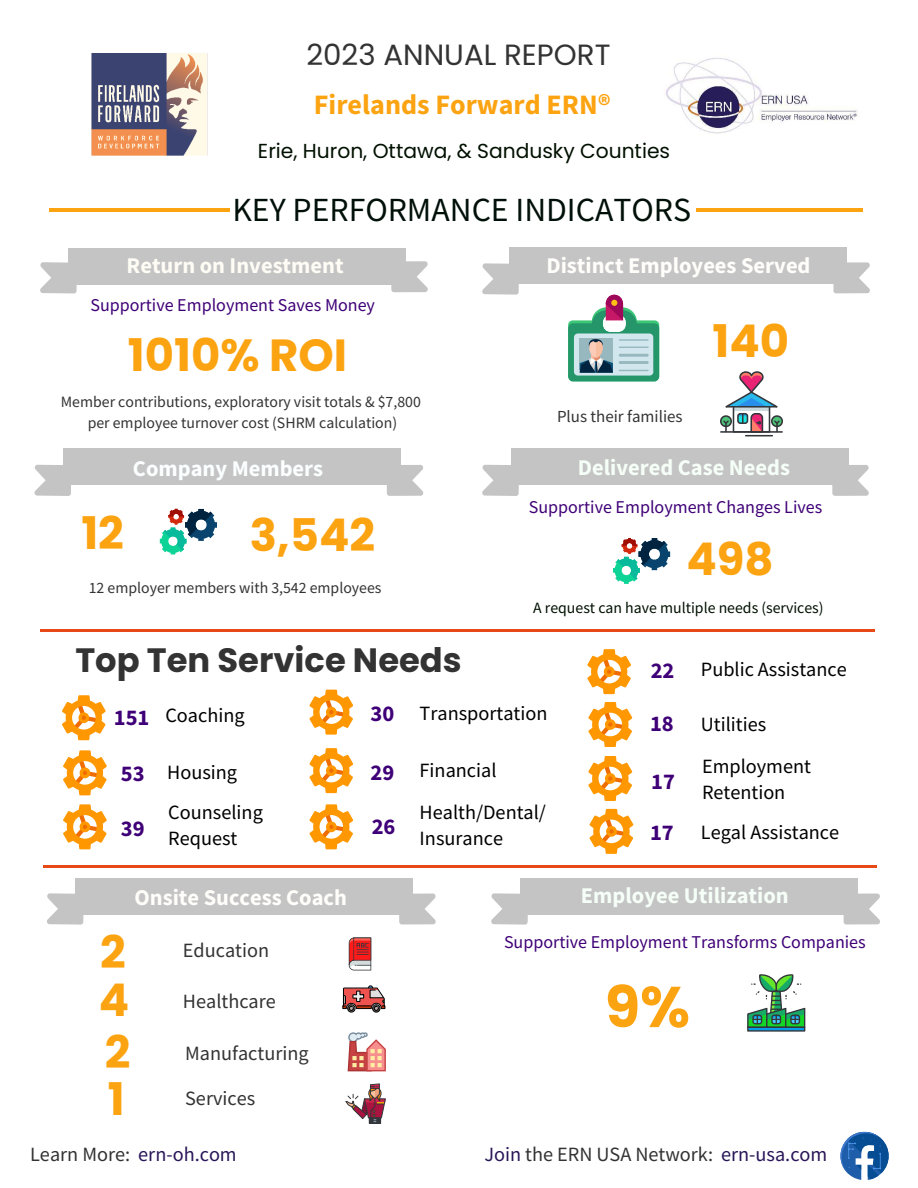
<style>
.page{position:relative;width:918px;height:1188px;background:#fff}
.page>*{position:absolute;margin:0;border:0;box-sizing:border-box;transform-origin:0 0}
.t1{font:700 57.3px "Poppins";color:#fca311}
.t2{font:700 45px "Poppins";color:#fca311}
.t3{font:33.75px "Source Sans Pro";color:#001009}
.t4{font:700 33.75px "Poppins";color:#333}
.t5{font:29.25px "Poppins";color:#333}
.t6{font:700 28.2px "Source Sans Pro";color:#fca311}
.t7{font:700 22.5px "Source Sans Pro";color:#fffefa}
.t8{font:700 22.5px "Source Sans Pro";color:#f5fff7}
.t9{font:700 22.5px "Source Sans Pro";color:#3f0077}
.t10{font:700 22.5px "Source Sans Pro";color:#fffcf5}
.t11{font:700 22.5px "Source Sans Pro";color:#fbffff}
.t12{font:20.25px/25.8px "Source Sans Pro";color:#000}
.t13{font:20.25px "Source Sans Pro";color:#333}
.t14{font:20.25px "Poppins";color:#001000}
.t15{font:18px "Source Sans Pro";color:#3f0077}
.t16{font:16.8px "Source Sans Pro";color:#333}
.t17{font:15.75px/20.2px "Source Sans Pro";color:#333;text-align:center}
.t18{font:15.75px "Source Sans Pro";color:#001000}
.s1{font-weight:700;font-size:22.5px;color:#3f0077}
.s2{color:#291658}
</style>
<div class="page">
<div style="left:69px;top:249px;width:337px;height:36px;background:#c4c4c4"></div>
<svg style="left:40px;top:262px;width:37px;height:31px"></svg>
<svg style="left:391px;top:261px;width:37px;height:31px"></svg>
<hr style="left:43px;top:865px;width:833px;height:2px;background:#e64917">
<hr style="left:50px;top:208px;width:180px;height:3px;background:#fca311">
<div style="left:510px;top:248px;width:337px;height:36px;background:#c4c4c4"></div>
<svg style="left:482px;top:263px;width:37px;height:32px"></svg>
<svg style="left:833px;top:262px;width:37px;height:31px"></svg>
<div style="left:75px;top:879px;width:338px;height:36px;background:#c4c4c4"></div>
<svg style="left:47px;top:893px;width:37px;height:32px"></svg>
<svg style="left:399px;top:894px;width:37px;height:30px"></svg>
<hr style="left:696px;top:208px;width:167px;height:3px;background:#fca311">
<div style="left:511px;top:449px;width:337px;height:36px;background:#c4c4c4"></div>
<svg style="left:482px;top:465px;width:37px;height:31px"></svg>
<svg style="left:832px;top:465px;width:37px;height:31px"></svg>
<div style="left:520px;top:879px;width:337px;height:36px;background:#c4c4c4"></div>
<svg style="left:491px;top:893px;width:37px;height:32px"></svg>
<svg style="left:843px;top:894px;width:37px;height:30px"></svg>
<svg style="left:720px;top:371px;width:63px;height:65px"></svg>
<svg style="left:568px;top:295px;width:91px;height:86px"></svg>
<svg style="left:613px;top:538px;width:57px;height:46px"></svg>
<hr style="left:41px;top:629px;width:833px;height:2px;background:#e64917">
<hr style="left:748px;top:1027px;width:57px;height:4px;background:#059ce8">
<div style="left:747px;top:1027px;width:58px;height:5px;border:1px solid #33363a"></div>
<svg style="left:747px;top:974px;width:59px;height:55px"></svg>
<svg style="left:62px;top:695px;width:44px;height:45px"></svg>
<svg style="left:63px;top:750px;width:44px;height:45px"></svg>
<svg style="left:63px;top:804px;width:44px;height:45px"></svg>
<svg style="left:587px;top:649px;width:44px;height:45px"></svg>
<svg style="left:309px;top:748px;width:44px;height:45px"></svg>
<svg style="left:309px;top:804px;width:44px;height:45px"></svg>
<svg style="left:588px;top:702px;width:44px;height:45px"></svg>
<svg style="left:588px;top:756px;width:44px;height:45px"></svg>
<svg style="left:590px;top:809px;width:43px;height:45px"></svg>
<svg style="left:309px;top:690px;width:44px;height:45px"></svg>
<img style="left:91px;top:53px;width:117px;height:103px">
<img style="left:666px;top:58px;width:192px;height:76px">
<svg style="left:840px;top:1132px;width:49px;height:48px"></svg>
<div style="left:63px;top:449px;width:337px;height:36px;background:#c4c4c4"></div>
<svg style="left:35px;top:465px;width:36px;height:31px"></svg>
<svg style="left:387px;top:465px;width:36px;height:31px"></svg>
<svg style="left:160px;top:509px;width:57px;height:46px"></svg>
<svg style="left:342px;top:986px;width:44px;height:26px"></svg>
<svg style="left:348px;top:1032px;width:38px;height:39px"></svg>
<svg style="left:349px;top:938px;width:22px;height:32px"></svg>
<div style="left:369px;top:1117px;width:12px;height:7px;border:1px solid #33363a"></div>
<svg style="left:369px;top:1122px;width:12px;height:1px"></svg>
<svg style="left:345px;top:1083px;width:41px;height:39px"></svg>
<h3 class="t5" style="left:306px;top:38px;width:306px">2023 ANNUAL REPORT</h3>
<h3 class="t6" style="left:314px;top:85px;width:298px">Firelands Forward ERN®</h3>
<p class="t14" style="left:258px;top:139px;width:414px">Erie, Huron, Ottawa, &amp; Sandusky Counties</p>
<h3 class="t3" style="left:232px;top:188px;width:460px">KEY PERFORMANCE INDICATORS</h3>
<p class="t7" style="left:546px;top:251px;width:266px">Distinct Employees Served</p>
<p class="t10" style="left:127px;top:251px;width:219px">Return on Investment</p>
<p class="t15" style="left:90px;top:293px;width:286px">Supportive Employment Saves Money</p>
<h2 class="t2" style="left:128px;top:329px;width:221px">1010% ROI</h2>
<p class="t17" style="left:61px;top:392px;width:361px">Member contributions, exploratory visit totals &amp; $7,800 per employee turnover cost (SHRM calculation)</p>
<p class="t11" style="left:133px;top:453px;width:192px">Company Members</p>
<h2 class="t2" style="left:81px;top:507px;width:44px">12</h2>
<p class="t17" style="left:89px;top:577px;width:294px">12 employer members with 3,542 employees</p>
<h2 class="t2" style="left:250px;top:509px;width:127px">3,542</h2>
<h3 class="t4" style="left:75px;top:640px;width:388px">Top Ten Service Needs</h3>
<p class="t16" style="left:557px;top:406px;width:127px">Plus their families</p>
<h2 class="t2" style="left:713px;top:315px;width:78px">140</h2>
<p class="t8" style="left:578px;top:452px;width:214px">Delivered Case Needs</p>
<p class="t15" style="left:529px;top:496px;width:295px">Supportive Employment Changes Lives</p>
<h2 class="t2" style="left:686px;top:533px;width:89px">498</h2>
<p class="t18" style="left:533px;top:598px;width:292px">A request can have multiple needs (services)</p>
<p class="t9" style="left:651px;top:656px;width:25px">22</p>
<p class="t12" style="left:701px;top:656px;width:147px">Public Assistance</p>
<p class="t12" style="left:114px;top:703px;width:132px"><span class="s1">151</span> Coaching</p>
<p class="t12" style="left:420px;top:700px;width:129px">Transportation</p>
<p class="t9" style="left:121px;top:758px;width:25px">53</p>
<p class="t12" style="left:168px;top:799px;width:96px">Counseling<br>Request</p>
<p class="t9" style="left:371px;top:698px;width:25px">30</p>
<p class="t12" style="left:167px;top:759px;width:71px">Housing</p>
<p class="t12" style="left:420px;top:758px;width:78px">Financial</p>
<p class="t9" style="left:371px;top:757px;width:25px">29</p>
<p class="t12" style="left:420px;top:799px;width:128px">Health/Dental/<br>Insurance</p>
<p class="t9" style="left:372px;top:811px;width:25px">26</p>
<p class="t9" style="left:121px;top:813px;width:25px">39</p>
<p class="t7" style="left:135px;top:882px;width:214px">Onsite Success Coach</p>
<p class="t9" style="left:650px;top:709px;width:25px">18</p>
<p class="t9" style="left:651px;top:766px;width:25px">17</p>
<p class="t9" style="left:650px;top:818px;width:25px">17</p>
<p class="t12" style="left:701px;top:712px;width:67px">Utilities</p>
<p class="t12" style="left:702px;top:753px;width:111px">Employment<br>Retention</p>
<p class="t12" style="left:701px;top:820px;width:140px">Legal Assistance</p>
<p class="t8" style="left:581px;top:881px;width:209px">Employee Utilization</p>
<h2 class="t2" style="left:100px;top:926px;width:27px">2</h2>
<p class="t13" style="left:183px;top:938px;width:88px">Education</p>
<h2 class="t2" style="left:99px;top:974px;width:32px">4</h2>
<p class="t13" style="left:183px;top:988px;width:94px">Healthcare</p>
<h2 class="t2" style="left:105px;top:1026px;width:27px">2</h2>
<p class="t13" style="left:185px;top:1040px;width:125px">Manufacturing</p>
<h2 class="t2" style="left:108px;top:1073px;width:18px">1</h2>
<p class="t13" style="left:185px;top:1085px;width:72px">Services</p>
<p class="t15" style="left:504px;top:931px;width:363px">Supportive Employment Transforms Companies</p>
<h1 class="t1" style="left:605px;top:974px;width:87px">9%</h1>
<p class="t13" style="left:30px;top:1141px;width:208px">Learn More: <span class="s2">ern-oh.com</span></p>
<p class="t13" style="left:484px;top:1141px;width:344px"><span class="s2">Join</span> the ERN USA Network: <span class="s2">ern-usa.com</span></p>
</div>
